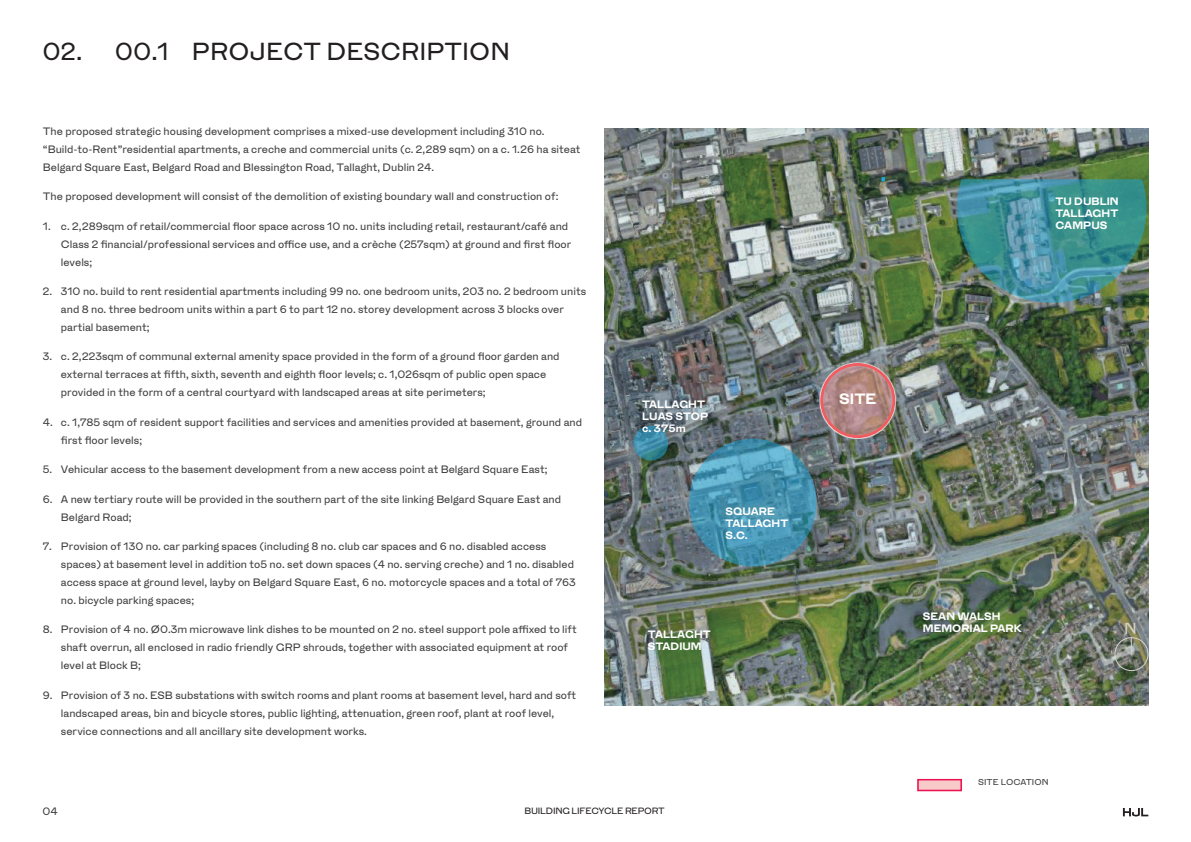
<style>
.page{position:relative;width:1191px;height:842px;background:#fff}
.page>*{position:absolute;margin:0;border:0;box-sizing:border-box;transform-origin:0 0}
.t1{font:23px "Henry";color:#231f20}
.t2{font:14.9px "Henry";color:#d2d1ce}
.t3{font:700 14px "Henry";color:#fff}
.t4{font:10px/18px "Henry";color:#3e3e3f}
.t5{font:700 10px/12px "Henry";color:#fff}
.t6{font:8.5px "Henry";letter-spacing:-.03em;color:#231f20}
.t7{font:8px "Henry";color:#3e3e3f}
</style>
<div class="page">
<svg style="left:1123px;top:808px;width:25px;height:8px"></svg>
<img style="left:604px;top:128px;width:544px;height:578px">
<svg style="left:633px;top:426px;width:35px;height:34px"></svg>
<div style="left:1114px;top:637px;width:34px;height:34px;border:1px solid #d2d1ce;border-radius:50%"></div>
<svg style="left:1130px;top:637px;width:1px;height:18px"></svg>
<img style="left:957px;top:179px;width:189px;height:124px">
<svg style="left:689px;top:439px;width:127px;height:127px;background:#4895b2"></svg>
<svg style="left:877px;top:174px;width:12px;height:10px"></svg>
<svg style="left:917px;top:778px;width:45px;height:14px"></svg>
<div style="left:918px;top:780px;width:43px;height:10px;background:#f9caca"></div>
<div style="left:917px;top:779px;width:45px;height:12px;border:1px solid #ed1352"></div>
<svg style="left:819px;top:362px;width:77px;height:77px;background:#807e7a"></svg>
<svg style="left:821px;top:364px;width:73px;height:73px;background:#b48581"></svg>
<div style="left:820px;top:363px;width:75px;height:75px;border:3px solid #f05c5f;border-radius:50%"></div>
<h1 class="t1" style="left:43px;top:32px;width:469px">02. 00.1 PROJECT DESCRIPTION</h1>
<p class="t4" style="left:43px;top:122px;width:539px">The proposed strategic housing development comprises a mixed-use development including 310 no. “Build-to-Rent”residential apartments, a creche and commercial units (c. 2,289 sqm) on a c. 1.26 ha siteat<br>Belgard Square East, Belgard Road and Blessington Road, Tallaght, Dublin 24.</p>
<p class="t4" style="left:43px;top:187px;width:517px">The proposed development will consist of the demolition of existing boundary wall and construction of:</p>
<p class="t4" style="left:61px;top:216px;width:512px;text-indent:-18px">1. c. 2,289sqm of retail/commercial floor space across 10 no. units including retail, restaurant/café and<br>Class 2 financial/professional services and office use, and a crèche (257sqm) at ground and first floor levels;</p>
<p class="t4" style="left:61px;top:282px;width:527px;text-indent:-18px">2. 310 no. build to rent residential apartments including 99 no. one bedroom units, 203 no. 2 bedroom units and 8 no. three bedroom units within a part 6 to part 12 no. storey development across 3 blocks over partial basement;</p>
<p class="t4" style="left:61px;top:347px;width:500px;text-indent:-18px">3. c. 2,223sqm of communal external amenity space provided in the form of a ground floor garden and external terraces at fifth, sixth, seventh and eighth floor levels; c. 1,026sqm of public open space provided in the form of a central courtyard with landscaped areas at site perimeters;</p>
<p class="t4" style="left:61px;top:412px;width:522px;text-indent:-18px">4. c. 1,785 sqm of resident support facilities and services and amenities provided at basement, ground and first floor levels;</p>
<p class="t4" style="left:43px;top:460px;width:506px">5. Vehicular access to the basement development from a new access point at Belgard Square East;</p>
<p class="t4" style="left:61px;top:489px;width:502px;text-indent:-18px">6. A new tertiary route will be provided in the southern part of the site linking Belgard Square East and<br>Belgard Road;</p>
<p class="t4" style="left:61px;top:536px;width:516px;text-indent:-18px">7. Provision of 130 no. car parking spaces (including 8 no. club car spaces and 6 no. disabled access spaces) at basement level in addition to5 no. set down spaces (4 no. serving creche) and 1 no. disabled access space at ground level, layby on Belgard Square East, 6 no. motorcycle spaces and a total of 763 no. bicycle parking spaces;</p>
<p class="t4" style="left:61px;top:620px;width:517px;text-indent:-18px">8. Provision of 4 no. Ø0.3m microwave link dishes to be mounted on 2 no. steel support pole affixed to lift shaft overrun, all enclosed in radio friendly GRP shrouds, together with associated equipment at roof level at Block B;</p>
<p class="t4" style="left:61px;top:685px;width:517px;text-indent:-18px">9. Provision of 3 no. ESB substations with switch rooms and plant rooms at basement level, hard and soft landscaped areas, bin and bicycle stores, public lighting, attenuation, green roof, plant at roof level, service connections and all ancillary site development works.</p>
<p class="t5" style="left:642px;top:399px;width:67px">TALLAGHT<br>LUAS STOP c. 375m</p>
<p class="t5" style="left:725px;top:506px;width:64px">SQUARE<br>TALLAGHT<br>S.C.</p>
<p class="t5" style="left:648px;top:629px;width:64px">TALLAGHT<br>STADIUM</p>
<p class="t4" style="left:43px;top:802px;width:17px">04</p>
<p class="t6" style="left:524px;top:804px;width:142px">BUILDING LIFECYCLE REPORT</p>
<h3 class="t3" style="left:839px;top:391px;width:39px">SITE</h3>
<p class="t5" style="left:1055px;top:196px;width:65px;text-align:justify">TU DUBLIN TALLAGHT CAMPUS</p>
<p class="t5" style="left:923px;top:610px;width:100px">SEAN WALSH<br>MEMORIAL PARK</p>
<p class="t7" style="left:978px;top:775px;width:72px">SITE LOCATION</p>
<h2 class="t2" style="left:1124px;top:616px;width:14px">N</h2>
</div>
